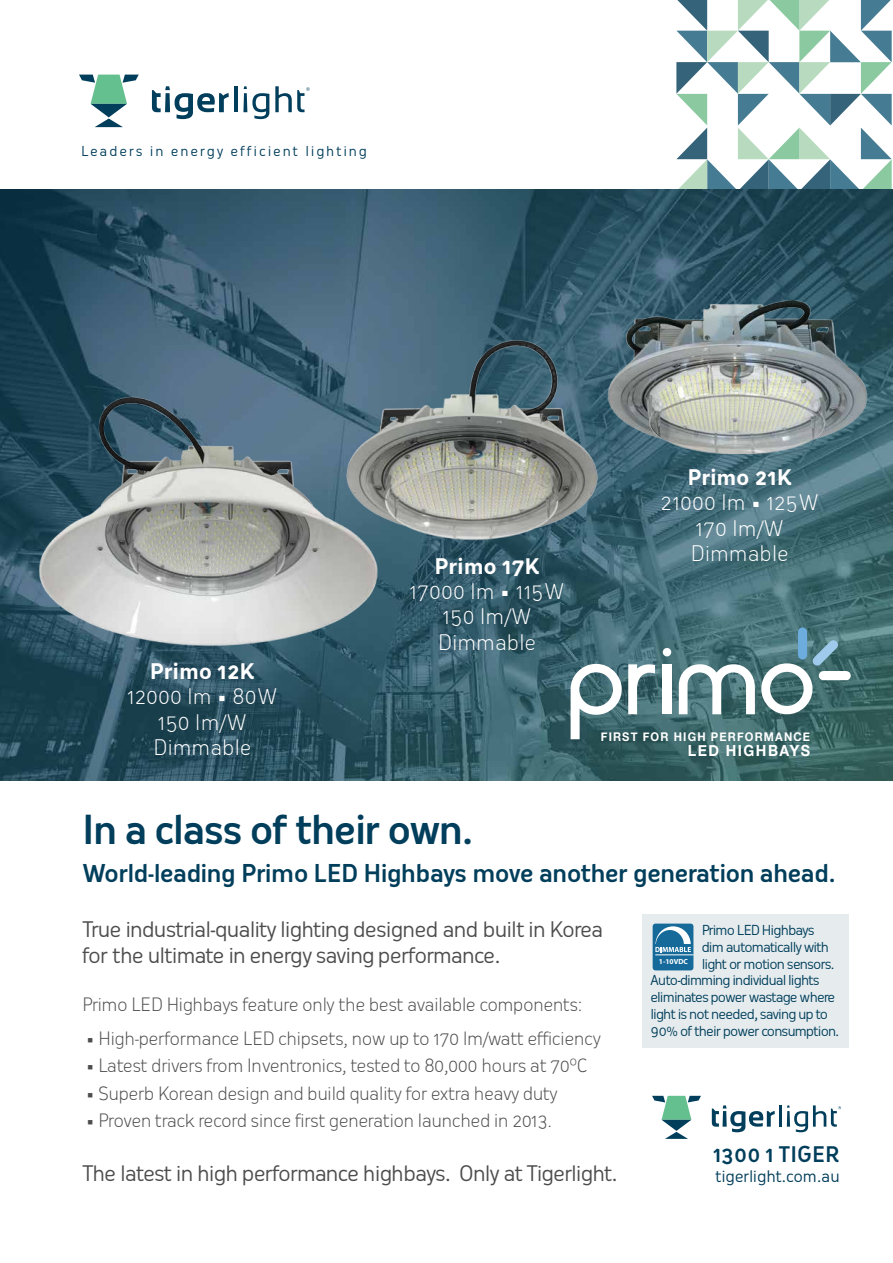
<style>
.page{position:relative;width:893px;height:1263px;background:#fff}
.page>*{position:absolute;margin:0;border:0;box-sizing:border-box;transform-origin:0 0}
.t1{font:500 39px "Oceania";letter-spacing:-.045em;color:#003e5b}
.t2{font:500 24px "Oceania";letter-spacing:-.025em;color:#003e5b}
.t3{font:21px/25.2px "Oceania";letter-spacing:-.05em;color:#4d4d4d}
.t4{font:300 21px/25.2px "Oceania";color:#fff;text-align:center}
.t5{font:700 21px "Oceania";letter-spacing:-.01em;color:#fff}
.t6{font:500 21px "Oceania";color:#003e5b}
.t7{font:300 18px "Oceania";letter-spacing:-.04em;color:#4d4d4d}
.t8{font:15.75px "Oceania";letter-spacing:-.02em;color:#003e5b}
.t9{font:700 15.45px "Helvetica Neue";letter-spacing:.1em;color:#fff;scale:.93 1}
.t10{font:13.5px "Oceania";letter-spacing:-.065em;color:#003e5b}
.t11{font:13.5px "Oceania";letter-spacing:.13em;color:#003e5b}
.t12{font:700 12px "Helvetica Neue";letter-spacing:.1em;color:#fff;scale:.93 1}
.t13{font:700 7.5px "Myriad Pro";color:#fff}
</style>
<div class="page">
<svg style="left:676px;top:0;width:216px;height:190px"></svg>
<img style="left:0;top:190px;width:893px;height:591px">
<svg style="left:152px;top:86px;width:77px;height:33px"></svg>
<hr style="left:234px;top:86px;width:3px;height:26px;background:#003e5b">
<svg style="left:243px;top:86px;width:26px;height:33px"></svg>
<svg style="left:275px;top:86px;width:35px;height:26px"></svg>
<svg style="left:79px;top:75px;width:60px;height:52px"></svg>
<svg style="left:628px;top:664px;width:27px;height:50px"></svg>
<div style="left:663px;top:648px;width:8px;height:8px;background:#fff;border-radius:50%"></div>
<div style="left:662px;top:664px;width:9px;height:50px;background:#fff"></div>
<svg style="left:761px;top:627px;width:90px;height:87px"></svg>
<svg style="left:679px;top:664px;width:76px;height:50px"></svg>
<svg style="left:571px;top:664px;width:51px;height:75px"></svg>
<svg style="left:712px;top:1105px;width:63px;height:27px"></svg>
<hr style="left:779px;top:1105px;width:3px;height:22px;background:#003e5b">
<svg style="left:787px;top:1105px;width:54px;height:27px"></svg>
<svg style="left:652px;top:1096px;width:49px;height:43px"></svg>
<div style="left:642px;top:914px;width:207px;height:133px;background:#e6ecee"></div>
<div style="left:653px;top:923px;width:40px;height:47px;background:#166a99;border-radius:3px"></div>
<svg style="left:655px;top:926px;width:36px;height:30px"></svg>
<hr style="left:655px;top:954px;width:38px;height:1px;background:#fff">
<img style="left:32px;top:392px;width:350px;height:262px">
<img style="left:337px;top:336px;width:266px;height:207px">
<img style="left:603px;top:300px;width:270px;height:153px">
<p class="t11" style="left:81px;top:143px;width:287px">Leaders in energy efficient lighting</p>
<p class="t5" style="left:150px;top:659px;width:106px">Primo 12K</p>
<p class="t4" style="left:127px;top:684px;width:153px">12000 lm • 80W<br>150 lm/W<br>Dimmable</p>
<p class="t5" style="left:435px;top:554px;width:107px">Primo 17K</p>
<p class="t4" style="left:409px;top:579px;width:157px">17000 lm • 115W<br>150 lm/W<br>Dimmable</p>
<p class="t5" style="left:687px;top:465px;width:106px">Primo 21K</p>
<p class="t4" style="left:660px;top:490px;width:160px">21000 lm • 125W<br>170 lm/W<br>Dimmable</p>
<p class="t12" style="left:601px;top:727px;width:226px">FIRST FOR HIGH PERFORMANCE</p>
<p class="t9" style="left:688px;top:738px;width:133px">LED HIGHBAYS</p>
<h1 class="t1" style="left:82px;top:807px;width:393px">In a class of their own.</h1>
<h2 class="t2" style="left:82px;top:859px;width:755px">World-leading Primo LED Highbays move another generation ahead.</h2>
<p class="t3" style="left:82px;top:917px;width:523px">True industrial-quality lighting designed and built in Korea for the ultimate in energy saving performance.</p>
<p class="t7" style="left:82px;top:994px;width:502px">Primo LED Highbays feature only the best available components:</p>
<p class="t7" style="left:86px;top:1027px;width:517px">• High-performance LED chipsets, now up to 170 lm/watt efficiency</p>
<p class="t7" style="left:86px;top:1055px;width:503px">• Latest drivers from Inventronics, tested to 80,000 hours at 70ºC</p>
<p class="t7" style="left:86px;top:1082px;width:473px">• Superb Korean design and build quality for extra heavy duty</p>
<p class="t7" style="left:86px;top:1110px;width:468px">• Proven track record since first generation launched in 2013.</p>
<p class="t3" style="left:82px;top:1161px;width:537px">The latest in high performance highbays. Only at Tigerlight.</p>
<p class="t8" style="left:715px;top:1167px;width:126px">tigerlight.com.au</p>
<p class="t10" style="left:702px;top:922px;width:114px">Primo LED Highbays</p>
<p class="t10" style="left:702px;top:939px;width:129px">dim automatically with</p>
<p class="t10" style="left:702px;top:955px;width:134px">light or motion sensors.</p>
<p class="t10" style="left:650px;top:972px;width:171px">Auto-dimming individual lights</p>
<p class="t10" style="left:650px;top:989px;width:186px">eliminates power wastage where</p>
<p class="t10" style="left:650px;top:1006px;width:179px">light is not needed, saving up to</p>
<p class="t10" style="left:650px;top:1023px;width:190px">90% of their power consumption.</p>
<p class="t13" style="left:659px;top:957px;width:31px">1-10VDC</p>
<p class="t6" style="left:713px;top:1142px;width:128px">1300 1 TIGER</p>
</div>
